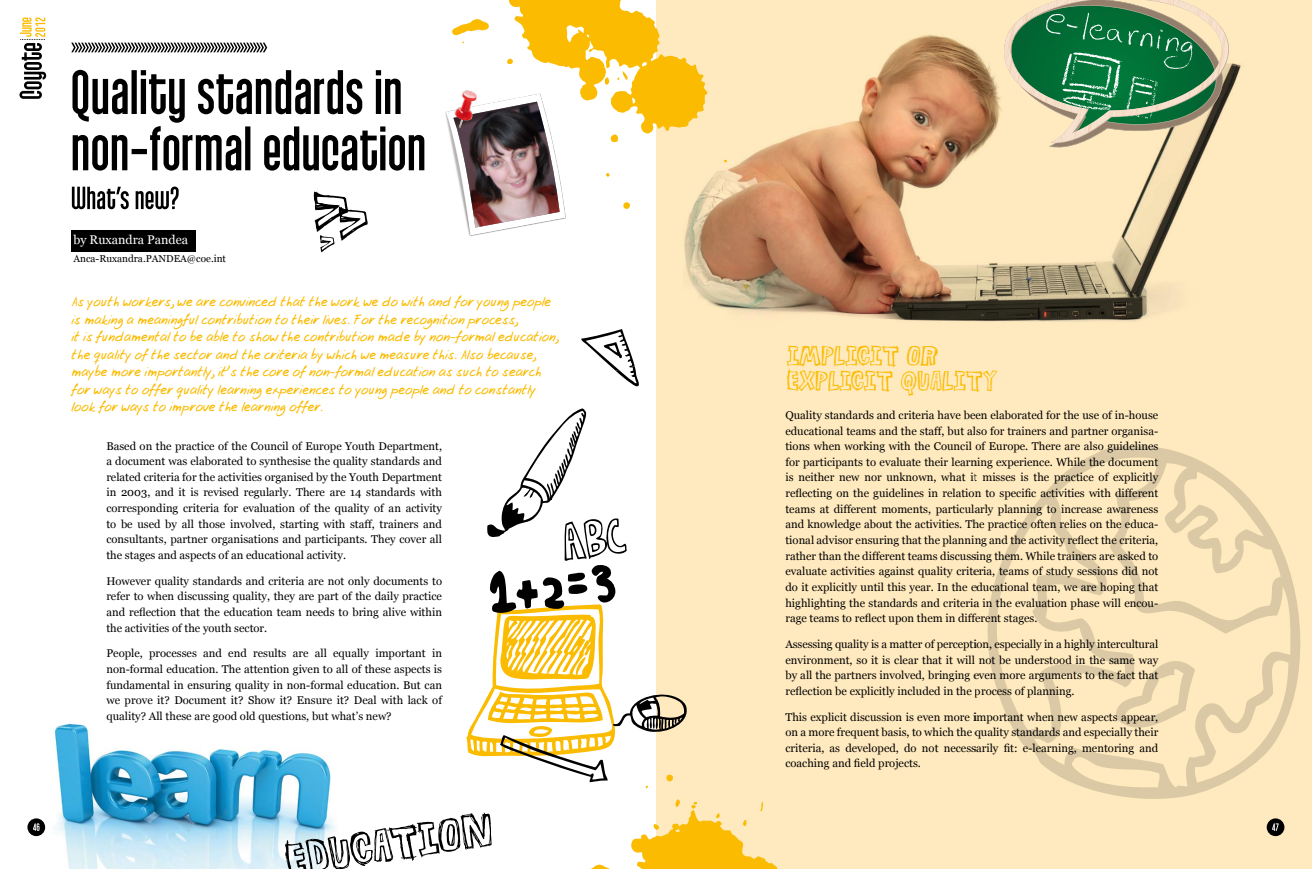
<style>
.page{position:relative;width:1312px;height:869px;background:#fff}
.page>*{position:absolute;margin:0;border:0;box-sizing:border-box;transform-origin:0 0}
.t1{font:48.75px "Flyerfonts Corrosion";color:#000}
.t2{font:28.75px/25px "Flyerfonts Corrosion";letter-spacing:-.02em;color:#fabb00}
.t3{font:13.75px/17.5px "Josschrift";color:#fabb00}
.t4{font:12.5px "Georgia";color:#fff}
.t5{font:11.25px/15.6px "Georgia";color:#000;text-align:justify}
.t6{font:10px "Georgia";color:#000}
</style>
<div class="page">
<div style="left:656px;top:0;width:655px;height:868px;background:#ffeabf"></div>
<img style="left:43px;top:723px;width:292px;height:145px">
<img style="left:684px;top:34px;width:557px;height:288px">
<div style="left:27px;top:818px;width:18px;height:17px;background:#000;border-radius:50%"></div>
<svg style="left:33px;top:823px;width:6px;height:7px"></svg>
<div style="left:1266px;top:818px;width:17px;height:17px;background:#000;border-radius:50%"></div>
<svg style="left:1272px;top:823px;width:6px;height:7px"></svg>
<svg style="left:452px;top:0;width:274px;height:210px"></svg>
<div style="left:71px;top:230px;width:124px;height:22px;background:#000"></div>
<svg style="left:72px;top:186px;width:107px;height:23px"></svg>
<svg style="left:72px;top:70px;width:343px;height:100px"></svg>
<svg style="left:71px;top:43px;width:196px;height:9px"></svg>
<img style="left:415px;top:74px;width:181px;height:162px">
<img style="left:453px;top:102px;width:106px;height:125px">
<img style="left:454px;top:89px;width:26px;height:47px">
<svg style="left:313px;top:191px;width:55px;height:61px"></svg>
<svg style="left:987px;top:446px;width:314px;height:353px"></svg>
<svg style="left:1114px;top:648px;width:80px;height:91px"></svg>
<svg style="left:466px;top:408px;width:311px;height:460px"></svg>
<svg style="left:581px;top:329px;width:58px;height:58px"></svg>
<svg style="left:996px;top:0;width:235px;height:151px"></svg>
<svg style="left:19px;top:18px;width:27px;height:81px"></svg>
<p class="t4" style="left:73px;top:232px;width:116px">by Ruxandra Pandea</p>
<p class="t6" style="left:73px;top:252px;width:154px">Anca-Ruxandra.PANDEA@coe.int</p>
<p class="t3" style="left:71px;top:293px;width:488px">As youth workers, we are convinced that the work we do with and for young people is making a meaningful contribution to their lives. For the recognition process,<br>it is fundamental to be able to show the contribution made by non-formal education, the quality of the sector and the criteria by which we measure this. Also because, maybe more importantly, it’s the core of non-formal education as such to search for ways to offer quality learning experiences to young people and to constantly look for ways to improve the learning offer.</p>
<p class="t5" style="left:106px;top:438px;width:337px">Based on the practice of the Council of Europe Youth Department, a document was elaborated to synthesise the quality standards and related criteria for the activities organised by the Youth Department in 2003, and it is revised regularly. There are 14 standards with corresponding criteria for evaluation of the quality of an activity to be used by all those involved, starting with staff, trainers and consultants, partner organisations and participants. They cover all the stages and aspects of an educational activity.</p>
<p class="t5" style="left:106px;top:573px;width:337px">However quality standards and criteria are not only documents to refer to when discussing quality, they are part of the daily practice and reflection that the education team needs to bring alive within the activities of the youth sector.</p>
<p class="t5" style="left:106px;top:645px;width:337px">People, processes and end results are all equally important in non-formal education. The attention given to all of these aspects is fundamental in ensuring quality in non-formal education. But can we prove it? Document it? Show it? Ensure it? Deal with lack of quality? All these are good old questions, but what’s new?</p>
<h1 class="t1" style="left:280px;top:830px;width:212px;rotate:-9deg">EDUCATION</h1>
<h2 class="t2" style="left:786px;top:341px;width:213px">IMPLICIT OR<br>EXPLICIT QUALITY</h2>
<p class="t5" style="left:785px;top:407px;width:374px">Quality standards and criteria have been elaborated for the use of in-house educational teams and the staff, but also for trainers and partner organisa&shy;tions when working with the Council of Europe. There are also guidelines for participants to evaluate their learning experience. While the document is neither new nor unknown, what it misses is the practice of explicitly reflecting on the guidelines in relation to specific activities with different teams at different moments, particularly planning to increase awareness and knowledge about the activities. The practice often relies on the educa&shy;tional advisor ensuring that the planning and the activity reflect the criteria, rather than the different teams discussing them. While trainers are asked to evaluate activities against quality criteria, teams of study sessions did not do it explicitly until this year. In the educational team, we are hoping that highlighting the standards and criteria in the evaluation phase will encou&shy;rage teams to reflect upon them in different stages.</p>
<p class="t5" style="left:785px;top:636px;width:374px">Assessing quality is a matter of perception, especially in a highly intercultural environment, so it is clear that it will not be understood in the same way by all the partners involved, bringing even more arguments to the fact that reflection be explicitly included in the process of planning.</p>
<p class="t5" style="left:785px;top:708px;width:374px">This explicit discussion is even more important when new aspects appear, on a more frequent basis, to which the quality standards and especially their criteria, as developed, do not necessarily fit: e-learning, mentoring and coaching and field projects.</p>
</div>
